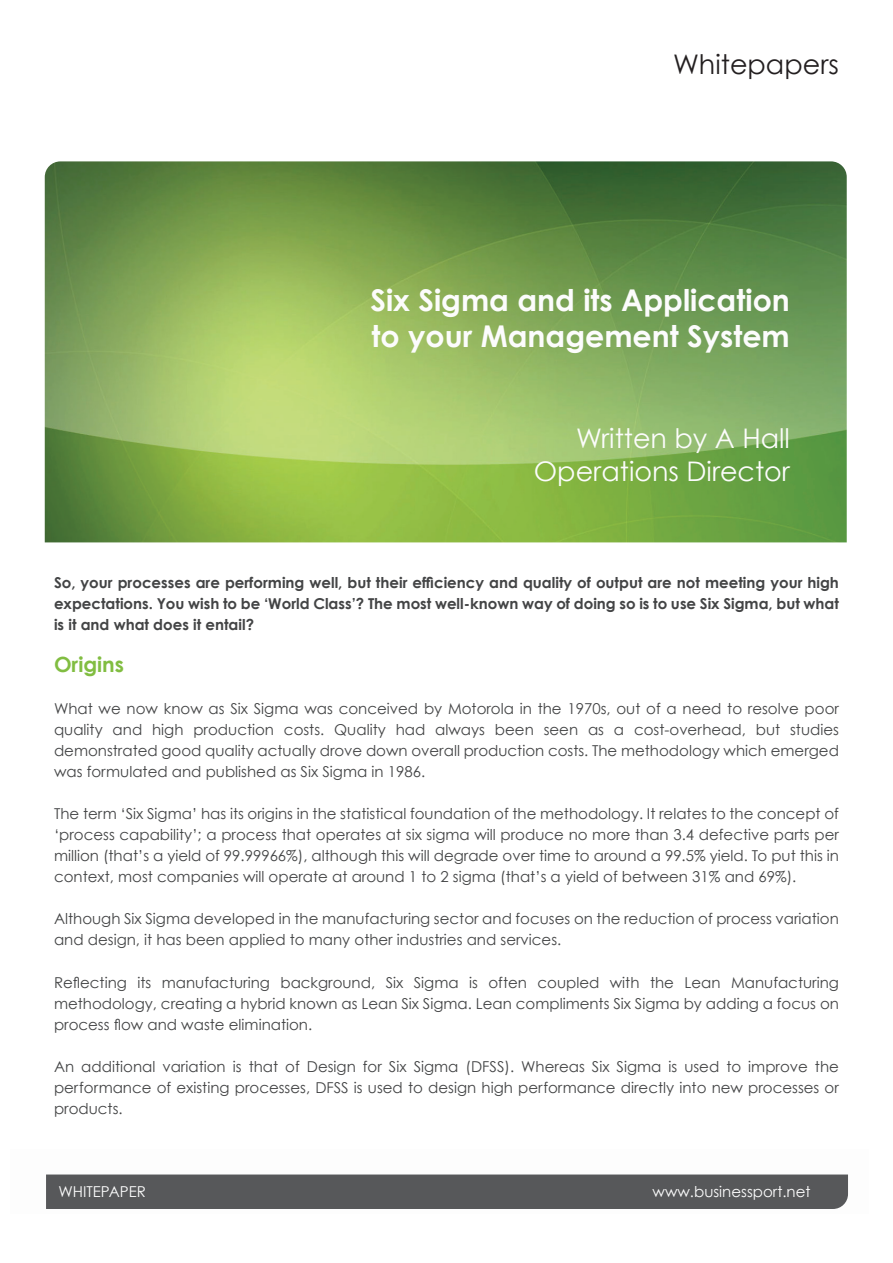
<style>
.page{position:relative;width:893px;height:1263px;background:#fff}
.page>*{position:absolute;margin:0;border:0;box-sizing:border-box;transform-origin:0 0}
.t1{font:700 30px "Century Gothic";color:#fcfcfc}
.t2{font:27px "Century Gothic";color:#fcfcfc}
.t3{font:27px "Century Gothic";color:#231f20}
.t4{font:700 21px "Century Gothic";color:#81bd41}
.t5{font:15px/21px "Century Gothic";color:#434445}
.t6{font:700 15px/21px "Century Gothic";color:#434445;text-align:justify}
.t7{font:15px "Century Gothic";color:#fdfdfd}
</style>
<div class="page">
<img style="left:45px;top:161px;width:802px;height:381px">
<div style="left:46px;top:1174px;width:802px;height:35px;background:#57585a"></div>
<p class="t3" style="left:673px;top:48px;width:167px">Whitepapers</p>
<p class="t1" style="left:370px;top:281px;width:421px">Six Sigma and its Application</p>
<p class="t1" style="left:372px;top:317px;width:420px">to your Management System</p>
<p class="t2" style="left:576px;top:422px;width:215px">Written by A Hall</p>
<p class="t2" style="left:534px;top:455px;width:258px">Operations Director</p>
<p class="t6" style="left:54px;top:572px;width:786px">So, your processes are performing well, but their efficiency and quality of output are not meeting your high expectations. You wish to be ‘World Class’? The most well-known way of doing so is to use Six Sigma, but what is it and what does it entail?</p>
<p class="t4" style="left:54px;top:652px;width:72px">Origins</p>
<p class="t5" style="left:54px;top:698px;width:786px">What we now know as Six Sigma was conceived by Motorola in the 1970s, out of a need to resolve poor</p>
<p class="t5" style="left:54px;top:719px;width:786px">quality and high production costs. Quality had always been seen as a cost-overhead, but studies</p>
<p class="t5" style="left:54px;top:740px;width:786px">demonstrated good quality actually drove down overall production costs. The methodology which emerged was formulated and published as Six Sigma in 1986.</p>
<p class="t5" style="left:54px;top:803px;width:786px;text-align:justify">The term ‘Six Sigma’ has its origins in the statistical foundation of the methodology. It relates to the concept of ‘process capability’; a process that operates at six sigma will produce no more than 3.4 defective parts per million (that’s a yield of 99.99966%), although this will degrade over time to around a 99.5% yield. To put this in context, most companies will operate at around 1 to 2 sigma (that’s a yield of between 31% and 69%).</p>
<p class="t5" style="left:54px;top:908px;width:786px">Although Six Sigma developed in the manufacturing sector and focuses on the reduction of process variation and design, it has been applied to many other industries and services.</p>
<p class="t5" style="left:54px;top:971px;width:786px">Reflecting its manufacturing background, Six Sigma is often coupled with the Lean Manufacturing</p>
<p class="t5" style="left:54px;top:992px;width:786px">methodology, creating a hybrid known as Lean Six Sigma. Lean compliments Six Sigma by adding a focus on process flow and waste elimination.</p>
<p class="t5" style="left:54px;top:1055px;width:786px">An additional variation is that of Design for Six Sigma (DFSS). Whereas Six Sigma is used to improve the</p>
<p class="t5" style="left:54px;top:1076px;width:786px">performance of existing processes, DFSS is used to design high performance directly into new processes or products.</p>
<p class="t7" style="left:58px;top:1182px;width:89px">WHITEPAPER</p>
<p class="t7" style="left:652px;top:1182px;width:160px">www.businessport.net</p>
</div>
